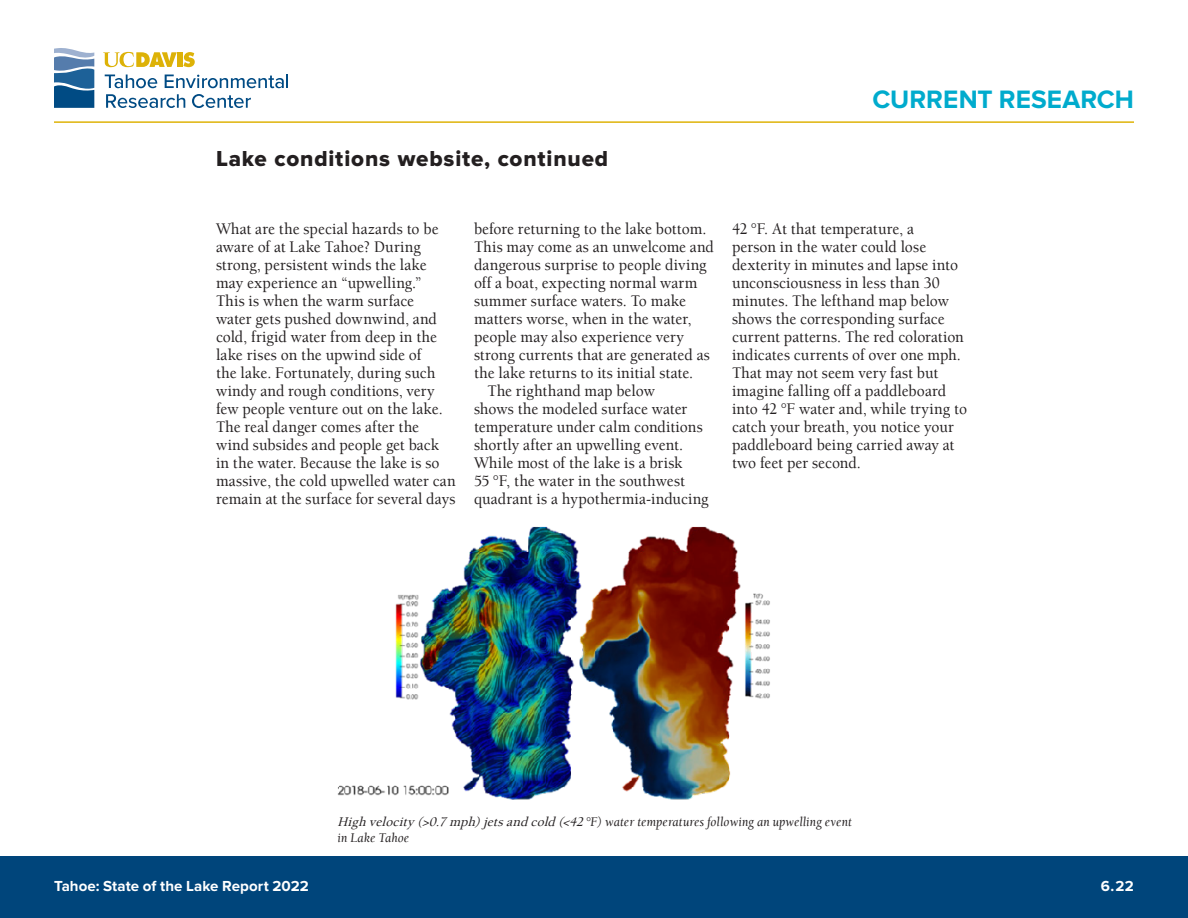
<style>
.page{position:relative;width:1188px;height:918px;background:#fff}
.page>*{position:absolute;margin:0;border:0;box-sizing:border-box;transform-origin:0 0}
.t1{font:700 26.1px "Proxima Nova";color:#00abcd}
._02_Title{font:22.5px "Proxima Nova Extrabld";letter-spacing:.035em;color:#231f20}
._05_Text{font:500 16.5px/18px "Berkeley UC Davis";letter-spacing:.005em;color:#231f20;scale:.94 1}
.t2{font:700 15.15px "Proxima Nova";letter-spacing:.005em;color:#fff}
._05_Text-2{font:italic 500 13.5px/16.5px "Berkeley UC Davis";letter-spacing:.01em;color:#231f20;scale:.94 1}
.s1{font-style:inherit}
</style>
<div class="page">
<div style="left:0;top:856px;width:1188px;height:62px;background:#00457b"></div>
<hr style="left:54px;top:121px;width:1080px;height:2px;background:#deb308">
<svg style="left:183px;top:52px;width:12px;height:15px"></svg>
<div style="left:177px;top:52px;width:5px;height:15px;background:#ddb207"></div>
<svg style="left:103px;top:52px;width:74px;height:15px"></svg>
<svg style="left:105px;top:75px;width:52px;height:13px"></svg>
<svg style="left:165px;top:75px;width:123px;height:13px"></svg>
<svg style="left:106px;top:94px;width:79px;height:14px"></svg>
<svg style="left:192px;top:94px;width:59px;height:14px"></svg>
<svg style="left:54px;top:48px;width:40px;height:60px;background:#4d7faa"></svg>
<img style="left:337px;top:526px;width:433px;height:274px">
<p class="_02_Title" style="left:216px;top:146px;width:394px">Lake conditions website, continued</p>
<h1 class="t1" style="left:872px;top:85px;width:263px">CURRENT RESEARCH</h1>
<p class="_05_Text" style="left:216px;top:220px;width:257px">What are the special hazards to be aware of at Lake Tahoe? During strong, persistent winds the lake may experience an “upwelling.”<br>This is when the warm surface<br>water gets pushed downwind, and cold, frigid water from deep in the lake rises on the upwind side of<br>the lake. Fortunately, during such windy and rough conditions, very few people venture out on the lake.<br>The real danger comes after the wind subsides and people get back in the water. Because the lake is so massive, the cold upwelled water can remain at the surface for several days</p>
<p class="_05_Text" style="left:474px;top:220px;width:257px">before returning to the lake bottom.<br>This may come as an unwelcome and dangerous surprise to people diving off a boat, expecting normal warm summer surface waters. To make matters worse, when in the water, people may also experience very strong currents that are generated as the lake returns to its initial state.</p>
<p class="_05_Text" style="left:474px;top:382px;width:251px;text-indent:14px">The righthand map below<br>shows the modeled surface water temperature under calm conditions shortly after an upwelling event.<br>While most of the lake is a brisk<br>55 °F, the water in the southwest quadrant is a hypothermia-inducing</p>
<p class="_05_Text" style="left:732px;top:220px;width:252px">42 °F. At that temperature, a<br>person in the water could lose dexterity in minutes and lapse into unconsciousness in less than 30 minutes. The lefthand map below shows the corresponding surface current patterns. The red coloration indicates currents of over one mph.<br>That may not seem very fast but imagine falling off a paddleboard into 42 °F water and, while trying to catch your breath, you notice your paddleboard being carried away at two feet per second.</p>
<p class="t2" style="left:54px;top:877px;width:256px">Tahoe: State of the Lake Report 2022</p>
<p class="_05_Text-2" style="left:338px;top:813px;width:549px"><span class="s1">Highvelocity (&gt;0.7mph)jetsandcold(&lt;42</span>°F) water temperatures following an upwelling event in Lake Tahoe</p>
<p class="t2" style="left:1101px;top:877px;width:35px">6.22</p>
</div>
